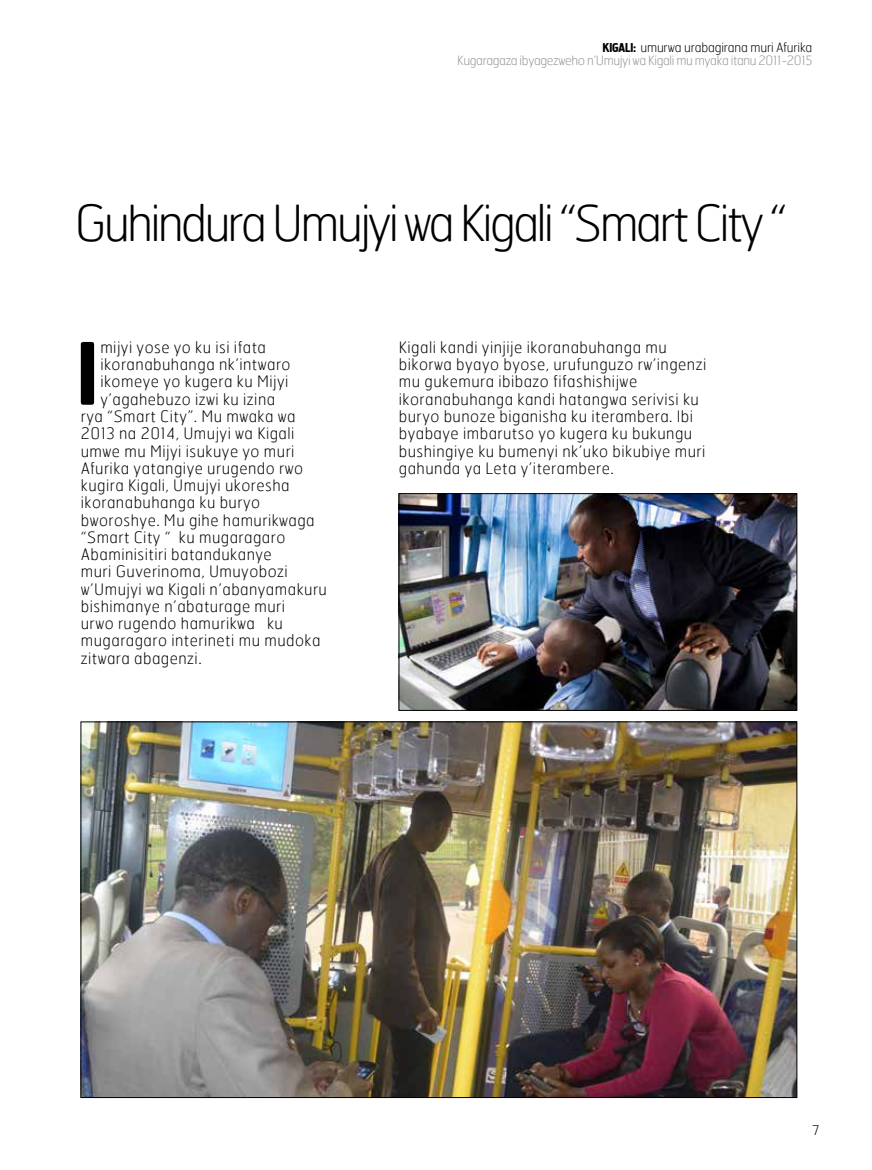
<style>
.page{position:relative;width:872px;height:1170px;background:#fff}
.page>*{position:absolute;margin:0;border:0;box-sizing:border-box;transform-origin:0 0}
.t1{font:89.7px "Hermes";color:#000}
.t2{font:100 49.5px "Hermes";letter-spacing:-.06em;color:#000}
.t3{font:100 15.75px/17.2px "Hermes";letter-spacing:.03em;color:#000}
.t4{font:100 13.5px "Hermes";color:#000}
.t5{font:100 12.75px/13.8px "Hermes";letter-spacing:-.03em;color:#939598;text-align:right}
.s1{font-weight:400;color:#000}
.s2{color:#000}
</style>
<div class="page">
<img style="left:83px;top:723px;width:712px;height:372px">
<img style="left:401px;top:495px;width:394px;height:213px">
<div style="left:399px;top:493px;width:398px;height:217px;border:1px solid #000"></div>
<p class="t5" style="left:457px;top:40px;width:357px"><span class="s1">KIGALI:</span> <span class="s2">umurwa urabagirana muri Afurika<br></span>Kugaragaza ibyagezweho n’Umujyi wa Kigali mu myaka itanu 2011-2015</p>
<h2 class="t2" style="left:74px;top:191px;width:715px">Guhindura Umujyi wa Kigali “Smart City “</h2>
<h1 class="t1" style="left:77px;top:323px;width:22px">I</h1>
<p class="t3" style="left:100px;top:338px;width:167px">mijyi yose yo ku isi ifata</p>
<p class="t3" style="left:100px;top:355px;width:192px">ikoranabuhanga nk’intwaro</p>
<p class="t3" style="left:100px;top:373px;width:190px">ikomeye yo kugera ku Mijyi</p>
<p class="t3" style="left:100px;top:390px;width:176px">y’agahebuzo izwi ku izina</p>
<p class="t3" style="left:81px;top:407px;width:216px">rya “Smart City”. Mu mwaka wa</p>
<p class="t3" style="left:81px;top:424px;width:215px">2013 na 2014, Umujyi wa Kigali</p>
<p class="t3" style="left:81px;top:441px;width:215px">umwe mu Mijyi isukuye yo muri</p>
<p class="t3" style="left:81px;top:459px;width:224px">Afurika yatangiye urugendo rwo</p>
<p class="t3" style="left:81px;top:476px;width:210px">kugira Kigali, Umujyi ukoresha</p>
<p class="t3" style="left:81px;top:493px;width:181px">ikoranabuhanga ku buryo</p>
<p class="t3" style="left:81px;top:510px;width:235px">bworoshye. Mu gihe hamurikwaga</p>
<p class="t3" style="left:81px;top:528px;width:206px">“Smart City “ ku mugaragaro</p>
<p class="t3" style="left:81px;top:545px;width:192px">Abaminisitiri batandukanye</p>
<p class="t3" style="left:81px;top:562px;width:208px">muri Guverinoma, Umuyobozi</p>
<p class="t3" style="left:81px;top:579px;width:248px">w’Umujyi wa Kigali n’abanyamakuru</p>
<p class="t3" style="left:81px;top:597px;width:206px">bishimanye n’abaturage muri</p>
<p class="t3" style="left:81px;top:614px;width:204px">urwo rugendo hamurikwa ku</p>
<p class="t3" style="left:81px;top:631px;width:241px">mugaragaro interineti mu mudoka</p>
<p class="t3" style="left:81px;top:648px;width:122px">zitwara abagenzi.</p>
<p class="t3" style="left:399px;top:338px;width:309px">Kigali kandi yinjije ikoranabuhanga mu bikorwa byayo byose, urufunguzo rw’ingenzi mu gukemura ibibazo fifashishijwe ikoranabuhanga kandi hatangwa serivisi ku buryo bunoze biganisha ku iterambera. Ibi byabaye imbarutso yo kugera ku bukungu bushingiye ku bumenyi nk’uko bikubiye muri gahunda ya Leta y’iterambere.</p>
<p class="t4" style="left:812px;top:1121px;width:9px">7</p>
</div>
